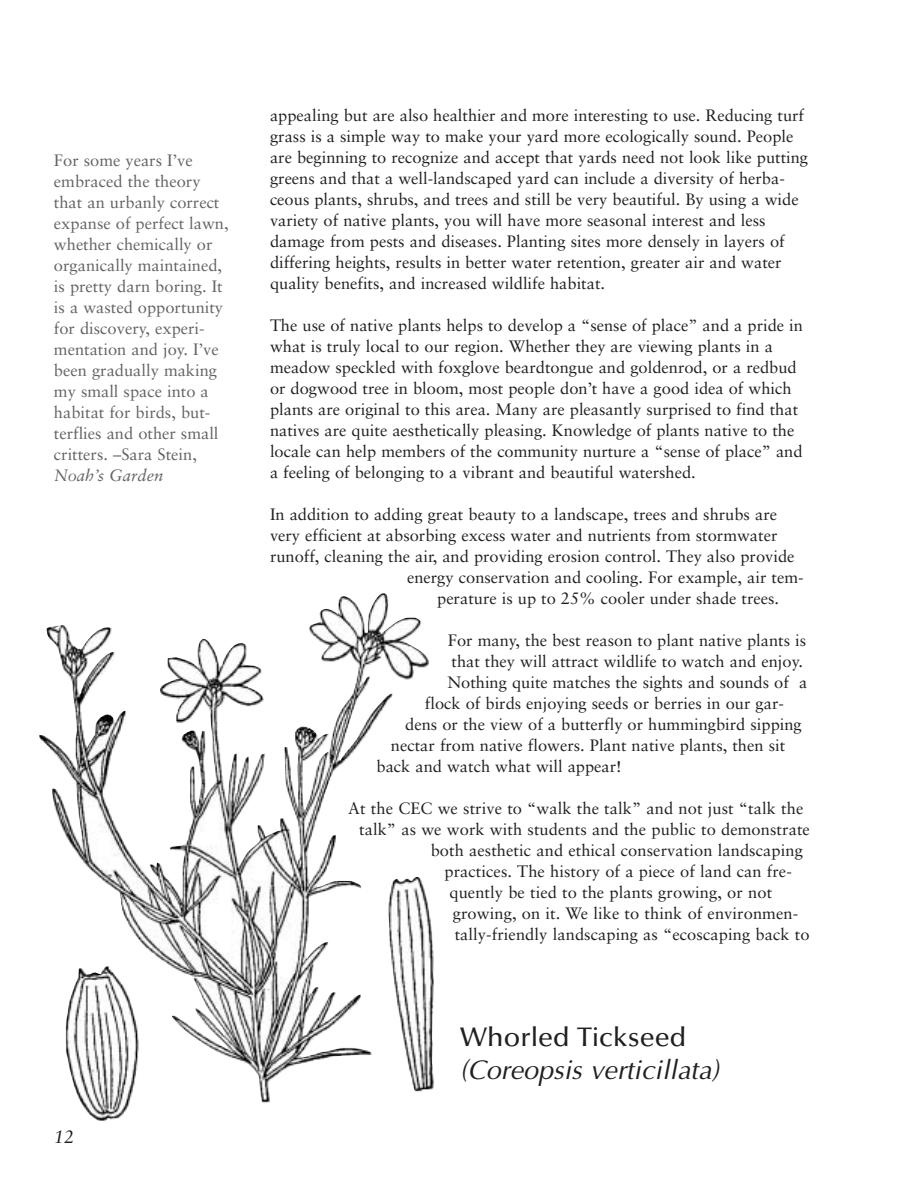
<style>
.page{position:relative;width:918px;height:1188px;background:#fff}
.page>*{position:absolute;margin:0;border:0;box-sizing:border-box;transform-origin:0 0}
.t1{font:italic 27px "Optima";color:#231f20}
.t2{font:500 27px "Optima";color:#231f20}
.t3{font:italic 18px "Sabon";color:#231f20}
.t4{font:16.5px/21px "Sabon";color:#231f20}
.t5{font:16.5px/21px "Sabon";color:#636366}
.t6{font:italic 16.5px "Sabon";color:#636366}
</style>
<div class="page">
<img style="left:39px;top:593px;width:395px;height:509px">
<p class="t5" style="left:54px;top:151px;width:176px">For some years I’ve embraced the theory that an urbanly correct expanse of perfect lawn, whether chemically or organically maintained, is pretty darn boring. It is a wasted opportunity for discovery, experi&shy;mentation and joy. I’ve been gradually making my small space into a habitat for birds, but&shy;terflies and other small critters. –Sara Stein,</p>
<p class="t6" style="left:54px;top:468px;width:111px">Noah’s Garden</p>
<p class="t3" style="left:54px;top:1129px;width:22px">12</p>
<p class="t4" style="left:270px;top:106px;width:540px">appealing but are also healthier and more interesting to use. Reducing turf grass is a simple way to make your yard more ecologically sound. People are beginning to recognize and accept that yards need not look like putting greens and that a well-landscaped yard can include a diversity of herba&shy;ceous plants, shrubs, and trees and still be very beautiful. By using a wide variety of native plants, you will have more seasonal interest and less damage from pests and diseases. Planting sites more densely in layers of differing heights, results in better water retention, greater air and water quality benefits, and increased wildlife habitat.</p>
<p class="t4" style="left:270px;top:316px;width:535px">The use of native plants helps to develop a “sense of place” and a pride in what is truly local to our region. Whether they are viewing plants in a meadow speckled with foxglove beardtongue and goldenrod, or a redbud or dogwood tree in bloom, most people don’t have a good idea of which plants are original to this area. Many are pleasantly surprised to find that natives are quite aesthetically pleasing. Knowledge of plants native to the locale can help members of the community nurture a “sense of place” and a feeling of belonging to a vibrant and beautiful watershed.</p>
<p class="t4" style="left:270px;top:505px;width:509px">In addition to adding great beauty to a landscape, trees and shrubs are</p>
<p class="t4" style="left:270px;top:526px;width:509px">very efficient at absorbing excess water and nutrients from stormwater</p>
<p class="t4" style="left:270px;top:547px;width:526px">runoff, cleaning the air, and providing erosion control. They also provide</p>
<p class="t4" style="left:407px;top:568px;width:398px">energy conservation and cooling. For example, air tem-</p>
<p class="t4" style="left:437px;top:589px;width:344px">perature is up to 25% cooler under shade trees.</p>
<p class="t4" style="left:448px;top:631px;width:360px">For many, the best reason to plant native plants is</p>
<p class="t4" style="left:452px;top:652px;width:353px">that they will attract wildlife to watch and enjoy.</p>
<p class="t4" style="left:447px;top:673px;width:361px">Nothing quite matches the sights and sounds of a</p>
<p class="t4" style="left:425px;top:694px;width:361px">flock of birds enjoying seeds or berries in our gar-</p>
<p class="t4" style="left:405px;top:715px;width:398px">dens or the view of a butterfly or hummingbird sipping</p>
<p class="t4" style="left:391px;top:736px;width:396px">nectar from native flowers. Plant native plants, then sit</p>
<p class="t4" style="left:377px;top:757px;width:247px">back and watch what will appear!</p>
<p class="t4" style="left:348px;top:799px;width:457px">At the CEC we strive to “walk the talk” and not just “talk the</p>
<p class="t4" style="left:359px;top:820px;width:452px">talk” as we work with students and the public to demonstrate</p>
<p class="t4" style="left:431px;top:841px;width:374px">both aesthetic and ethical conservation landscaping</p>
<p class="t4" style="left:444px;top:862px;width:349px">practices. The history of a piece of land can fre-</p>
<p class="t4" style="left:449px;top:883px;width:324px">quently be tied to the plants growing, or not</p>
<p class="t4" style="left:453px;top:904px;width:347px">growing, on it. We like to think of environmen-</p>
<p class="t4" style="left:455px;top:925px;width:356px">tally-friendly landscaping as “ecoscaping back to</p>
<h1 class="t2" style="left:460px;top:1026px;width:227px">Whorled Tickseed</h1>
<h1 class="t1" style="left:460px;top:1054px;width:260px">(Coreopsis verticillata)</h1>
</div>
